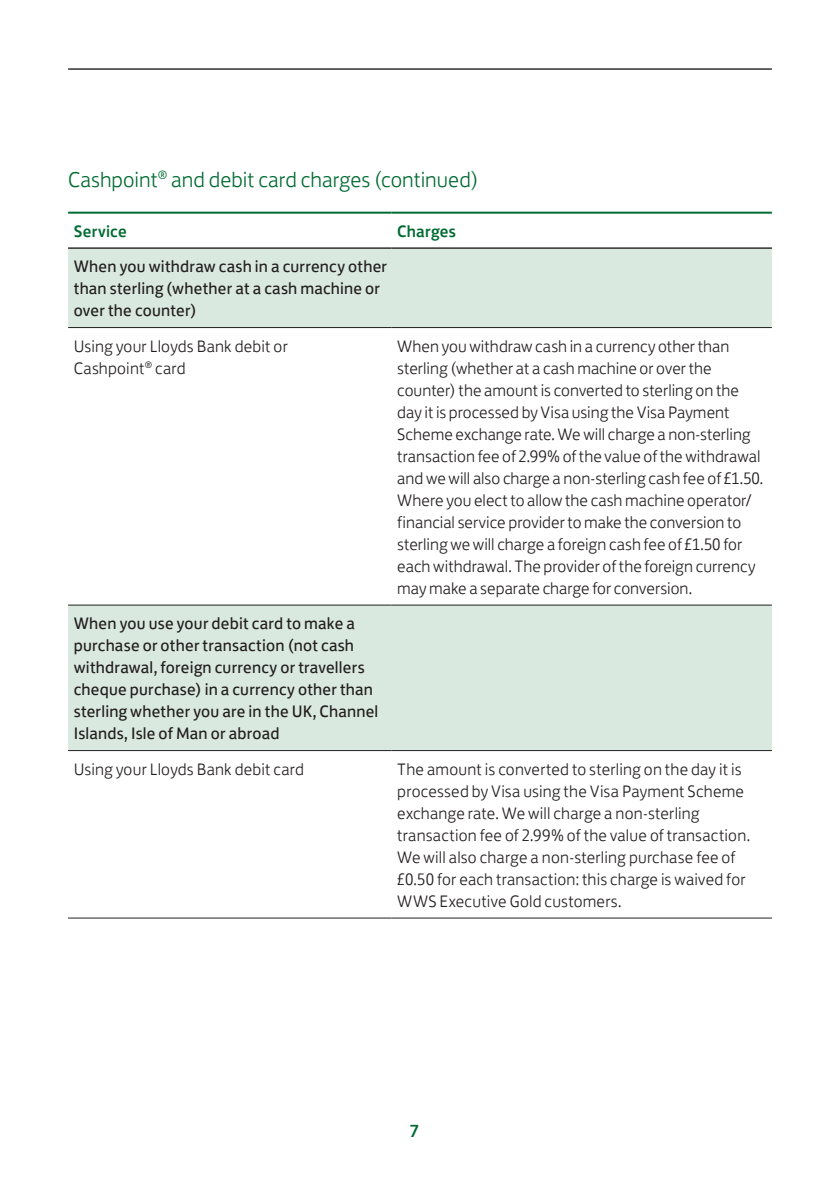
<style>
.page{position:relative;width:840px;height:1191px;background:#fff}
.page>*{position:absolute;margin:0;border:0;box-sizing:border-box;transform-origin:0 0}
.t1{font:300 22px "Lloyds Bank Jack";color:#006b32}
.t2{font:500 18px "Lloyds Bank Jack";color:#006b32}
.t3{font:300 17px/22px "Lloyds Bank Jack";letter-spacing:.005em;color:#231f20}
.t4{font:17px/22px "Lloyds Bank Jack";letter-spacing:.015em;color:#231f20}
.t5{font:500 17px "Lloyds Bank Jack";letter-spacing:.015em;color:#006b32}
</style>
<div class="page">
<svg style="left:68px;top:249px;width:703px;height:501px"></svg>
<hr style="left:68px;top:212px;width:323px;height:2px;background:#006b32">
<hr style="left:391px;top:212px;width:380px;height:2px;background:#006b32">
<hr style="left:68px;top:247px;width:323px;height:2px;background:#231f20">
<hr style="left:391px;top:247px;width:380px;height:2px;background:#231f20">
<hr style="left:68px;top:327px;width:323px;height:1px;background:#231f20">
<hr style="left:391px;top:327px;width:380px;height:1px;background:#231f20">
<hr style="left:68px;top:750px;width:323px;height:1px;background:#231f20">
<hr style="left:391px;top:750px;width:380px;height:1px;background:#231f20">
<hr style="left:68px;top:917px;width:323px;height:1px;background:#231f20">
<hr style="left:391px;top:917px;width:380px;height:1px;background:#231f20">
<hr style="left:68px;top:604px;width:323px;height:1px;background:#231f20">
<hr style="left:391px;top:604px;width:380px;height:1px;background:#231f20">
<hr style="left:68px;top:68px;width:703px;height:2px;background:#231f20">
<p class="t1" style="left:68px;top:162px;width:412px">Cashpoint<sup>®</sup> and debit card charges (continued)</p>
<p class="t5" style="left:74px;top:217px;width:54px">Service</p>
<p class="t5" style="left:397px;top:217px;width:60px">Charges</p>
<p class="t4" style="left:74px;top:254px;width:315px">When you withdraw cash in a currency other than sterling (whether at a cash machine or over the counter)</p>
<p class="t3" style="left:74px;top:333px;width:215px">Using your Lloyds Bank debit or<br>Cashpoint<sup>®</sup> card</p>
<p class="t3" style="left:397px;top:333px;width:367px">When you withdraw cash in a currency other than sterling (whether at a cash machine or over the counter) the amount is converted to sterling on the day it is processed by Visa using the Visa Payment Scheme exchange rate. We will charge a non-sterling transaction fee of 2.99% of the value of the withdrawal and we will also charge a non-sterling cash fee of £1.50.<br>Where you elect to allow the cash machine operator/ financial service provider to make the conversion to sterling we will charge a foreign cash fee of £1.50 for each withdrawal. The provider of the foreign currency may make a separate charge for conversion.</p>
<p class="t4" style="left:74px;top:611px;width:306px">When you use your debit card to make a purchase or other transaction (not cash withdrawal, foreign currency or travellers cheque purchase) in a currency other than sterling whether you are in the UK, Channel Islands, Isle of Man or abroad</p>
<p class="t3" style="left:74px;top:756px;width:231px">Using your Lloyds Bank debit card</p>
<p class="t3" style="left:397px;top:756px;width:354px">The amount is converted to sterling on the day it is processed by Visa using the Visa Payment Scheme exchange rate. We will charge a non-sterling transaction fee of 2.99% of the value of transaction.<br>We will also charge a non-sterling purchase fee of £0.50 for each transaction: this charge is waived for WWS Executive Gold customers.</p>
<p class="t2" style="left:410px;top:1116px;width:10px">7</p>
</div>
